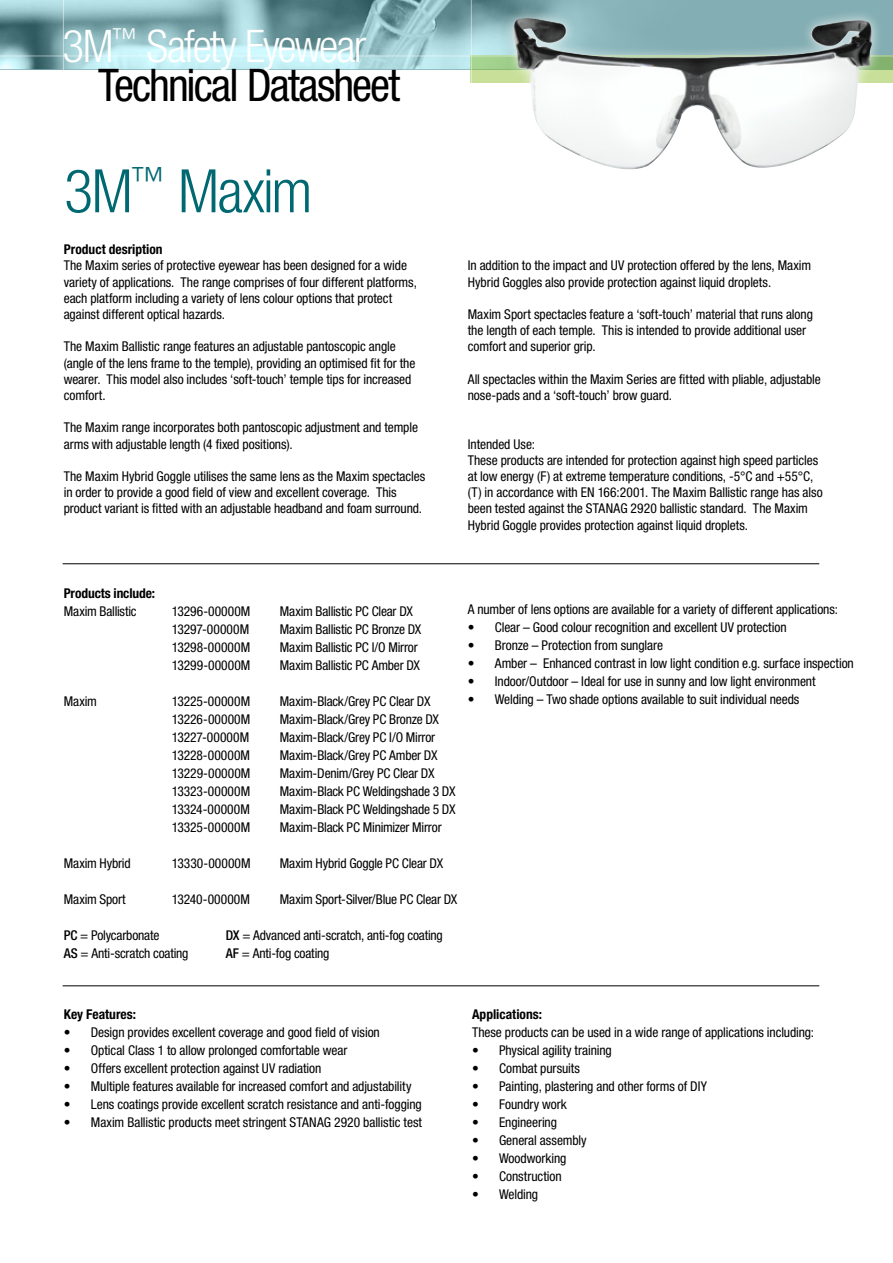
<style>
.page{position:relative;width:893px;height:1263px;background:#fff}
.page>*{position:absolute;margin:0;border:0;box-sizing:border-box;transform-origin:0 0}
.t1{font:300 condensed 60px "Helvetica Neue LT Pro";letter-spacing:-.025em;color:#006871}
.t2{font:condensed 45px/39.3px "Helvetica Neue LT Pro";letter-spacing:-.04em;color:#000}
.t3{font:condensed 13.5px/16.2px "Helvetica Neue LT Pro";letter-spacing:-.005em;color:#000}
.t4{font:700 condensed 13.5px "Helvetica Neue LT Pro";color:#000}
.s1{font-weight:300;color:#fff}
.s2{font-weight:500}
</style>
<div class="page">
<div style="left:0;top:0;width:893px;height:69px;background:#83aeb3"></div>
<img style="left:0;top:0;width:592px;height:69px">
<svg style="left:472px;top:57px;width:421px;height:26px"></svg>
<hr style="left:0;top:56px;width:893px;height:1px;background:#fff">
<hr style="left:63px;top:0;width:1px;height:204px;background:#fff">
<hr style="left:471px;top:0;width:1px;height:204px;background:#fff">
<div style="left:502px;top:6px;width:381px;height:175px;background:#fff;opacity:.75"></div>
<img style="left:513px;top:19px;width:27px;height:110px">
<hr style="left:63px;top:563px;width:756px;height:1px;background:#000">
<hr style="left:63px;top:985px;width:756px;height:1px;background:#000">
<h2 class="t2" style="left:98px;top:26px;width:304px;text-indent:-35px"><span class="s1">3M</span><sup>™</sup> <span class="s1">Safety Eyewear<br></span>Technical Datasheet</h2>
<h1 class="t1" style="left:64px;top:157px;width:250px">3M<sup>™</sup> Maxim</h1>
<p class="t4" style="left:64px;top:241px;width:100px">Product desription</p>
<p class="t3" style="left:64px;top:257px;width:355px">The Maxim series of protective eyewear has been designed for a wide variety of applications. The range comprises of four different platforms, each platform including a variety of lens colour options that protect against different optical hazards.</p>
<p class="t3" style="left:64px;top:338px;width:353px">The Maxim Ballistic range features an adjustable pantoscopic angle (angle of the lens frame to the temple), providing an optimised fit for the wearer. This model also includes ‘soft-touch’ temple tips for increased comfort.</p>
<p class="t3" style="left:64px;top:419px;width:356px">The Maxim range incorporates both pantoscopic adjustment and temple arms with adjustable length (4 fixed positions).</p>
<p class="t3" style="left:64px;top:468px;width:363px">The Maxim Hybrid Goggle utilises the same lens as the Maxim spectacles in order to provide a good field of view and excellent coverage. This product variant is fitted with an adjustable headband and foam surround.</p>
<p class="t3" style="left:468px;top:257px;width:345px">In addition to the impact and UV protection offered by the lens, Maxim<br>Hybrid Goggles also provide protection against liquid droplets.</p>
<p class="t3" style="left:468px;top:306px;width:347px">Maxim Sport spectacles feature a ‘soft-touch’ material that runs along the length of each temple. This is intended to provide additional user comfort and superior grip.</p>
<p class="t3" style="left:468px;top:371px;width:355px">All spectacles within the Maxim Series are fitted with pliable, adjustable nose-pads and a ‘soft-touch’ brow guard.</p>
<p class="t3" style="left:468px;top:436px;width:356px">Intended Use:<br>These products are intended for protection against high speed particles at low energy (F) at extreme temperature conditions, -5°C and +55°C, (T) in accordance with EN 166:2001. The Maxim Ballistic range has also been tested against the STANAG 2920 ballistic standard. The Maxim Hybrid Goggle provides protection against liquid droplets.</p>
<p class="t4" style="left:64px;top:585px;width:93px">Products include:</p>
<p class="t3" style="left:64px;top:603px;width:74px">Maxim Ballistic</p>
<p class="t3" style="left:172px;top:603px;width:80px">13296-00000M</p>
<p class="t3" style="left:280px;top:603px;width:135px">Maxim Ballistic PC Clear DX</p>
<p class="t3" style="left:172px;top:621px;width:79px">13297-00000M</p>
<p class="t3" style="left:280px;top:621px;width:143px">Maxim Ballistic PC Bronze DX</p>
<p class="t3" style="left:172px;top:639px;width:80px">13298-00000M</p>
<p class="t3" style="left:280px;top:639px;width:139px">Maxim Ballistic PC I/O Mirror</p>
<p class="t3" style="left:172px;top:657px;width:80px">13299-00000M</p>
<p class="t3" style="left:280px;top:657px;width:142px">Maxim Ballistic PC Amber DX</p>
<p class="t3" style="left:64px;top:693px;width:35px">Maxim</p>
<p class="t3" style="left:172px;top:693px;width:80px">13225-00000M</p>
<p class="t3" style="left:280px;top:693px;width:152px">Maxim-Black/Grey PC Clear DX</p>
<p class="t3" style="left:172px;top:711px;width:80px">13226-00000M</p>
<p class="t3" style="left:280px;top:711px;width:161px">Maxim-Black/Grey PC Bronze DX</p>
<p class="t3" style="left:172px;top:729px;width:79px">13227-00000M</p>
<p class="t3" style="left:280px;top:729px;width:157px">Maxim-Black/Grey PC I/O Mirror</p>
<p class="t3" style="left:172px;top:747px;width:80px">13228-00000M</p>
<p class="t3" style="left:280px;top:747px;width:159px">Maxim-Black/Grey PC Amber DX</p>
<p class="t3" style="left:172px;top:765px;width:80px">13229-00000M</p>
<p class="t3" style="left:280px;top:765px;width:156px">Maxim-Denim/Grey PC Clear DX</p>
<p class="t3" style="left:172px;top:783px;width:80px">13323-00000M</p>
<p class="t3" style="left:280px;top:783px;width:177px">Maxim-Black PC Weldingshade 3 DX</p>
<p class="t3" style="left:172px;top:801px;width:80px">13324-00000M</p>
<p class="t3" style="left:280px;top:801px;width:177px">Maxim-Black PC Weldingshade 5 DX</p>
<p class="t3" style="left:172px;top:819px;width:80px">13325-00000M</p>
<p class="t3" style="left:280px;top:819px;width:163px">Maxim-Black PC Minimizer Mirror</p>
<p class="t3" style="left:64px;top:855px;width:68px">Maxim Hybrid</p>
<p class="t3" style="left:172px;top:855px;width:80px">13330-00000M</p>
<p class="t3" style="left:280px;top:855px;width:165px">Maxim Hybrid Goggle PC Clear DX</p>
<p class="t3" style="left:64px;top:891px;width:63px">Maxim Sport</p>
<p class="t3" style="left:172px;top:891px;width:80px">13240-00000M</p>
<p class="t3" style="left:280px;top:891px;width:179px">Maxim Sport-Silver/Blue PC Clear DX</p>
<p class="t3" style="left:64px;top:927px;width:97px"><span class="s2">PC</span> = Polycarbonate</p>
<p class="t3" style="left:226px;top:927px;width:219px"><span class="s2">DX</span> = Advanced anti-scratch, anti-fog coating</p>
<p class="t3" style="left:64px;top:945px;width:126px"><span class="s2">AS</span> = Anti-scratch coating</p>
<p class="t3" style="left:226px;top:945px;width:105px"><span class="s2">AF</span> = Anti-fog coating</p>
<p class="t3" style="left:468px;top:601px;width:372px">A number of lens options are available for a variety of different applications:</p>
<p class="t3" style="left:468px;top:619px;width:320px">• Clear – Good colour recognition and excellent UV protection</p>
<p class="t3" style="left:468px;top:637px;width:197px">• Bronze – Protection from sunglare</p>
<p class="t3" style="left:468px;top:655px;width:388px">• Amber – Enhanced contrast in low light condition e.g. surface inspection</p>
<p class="t3" style="left:468px;top:673px;width:349px">• Indoor/Outdoor – Ideal for use in sunny and low light environment</p>
<p class="t3" style="left:468px;top:691px;width:333px">• Welding – Two shade options available to suit individual needs</p>
<p class="t4" style="left:64px;top:1006px;width:74px">Key Features:</p>
<p class="t3" style="left:64px;top:1024px;width:318px">• Design provides excellent coverage and good field of vision</p>
<p class="t3" style="left:64px;top:1042px;width:285px">• Optical Class 1 to allow prolonged comfortable wear</p>
<p class="t3" style="left:64px;top:1060px;width:259px">• Offers excellent protection against UV radiation</p>
<p class="t3" style="left:64px;top:1078px;width:349px">• Multiple features available for increased comfort and adjustability</p>
<p class="t3" style="left:64px;top:1096px;width:359px">• Lens coatings provide excellent scratch resistance and anti-fogging</p>
<p class="t3" style="left:64px;top:1114px;width:360px">• Maxim Ballistic products meet stringent STANAG 2920 ballistic test</p>
<p class="t4" style="left:472px;top:1006px;width:71px">Applications:</p>
<p class="t3" style="left:472px;top:1024px;width:344px">These products can be used in a wide range of applications including:</p>
<p class="t3" style="left:472px;top:1042px;width:141px">• Physical agility training</p>
<p class="t3" style="left:472px;top:1060px;width:110px">• Combat pursuits</p>
<p class="t3" style="left:472px;top:1078px;width:237px">• Painting, plastering and other forms of DIY</p>
<p class="t3" style="left:472px;top:1096px;width:96px">• Foundry work</p>
<p class="t3" style="left:472px;top:1114px;width:87px">• Engineering</p>
<p class="t3" style="left:472px;top:1132px;width:116px">• General assembly</p>
<p class="t3" style="left:472px;top:1150px;width:96px">• Woodworking</p>
<p class="t3" style="left:472px;top:1168px;width:91px">• Construction</p>
<p class="t3" style="left:472px;top:1186px;width:68px">• Welding</p>
</div>
